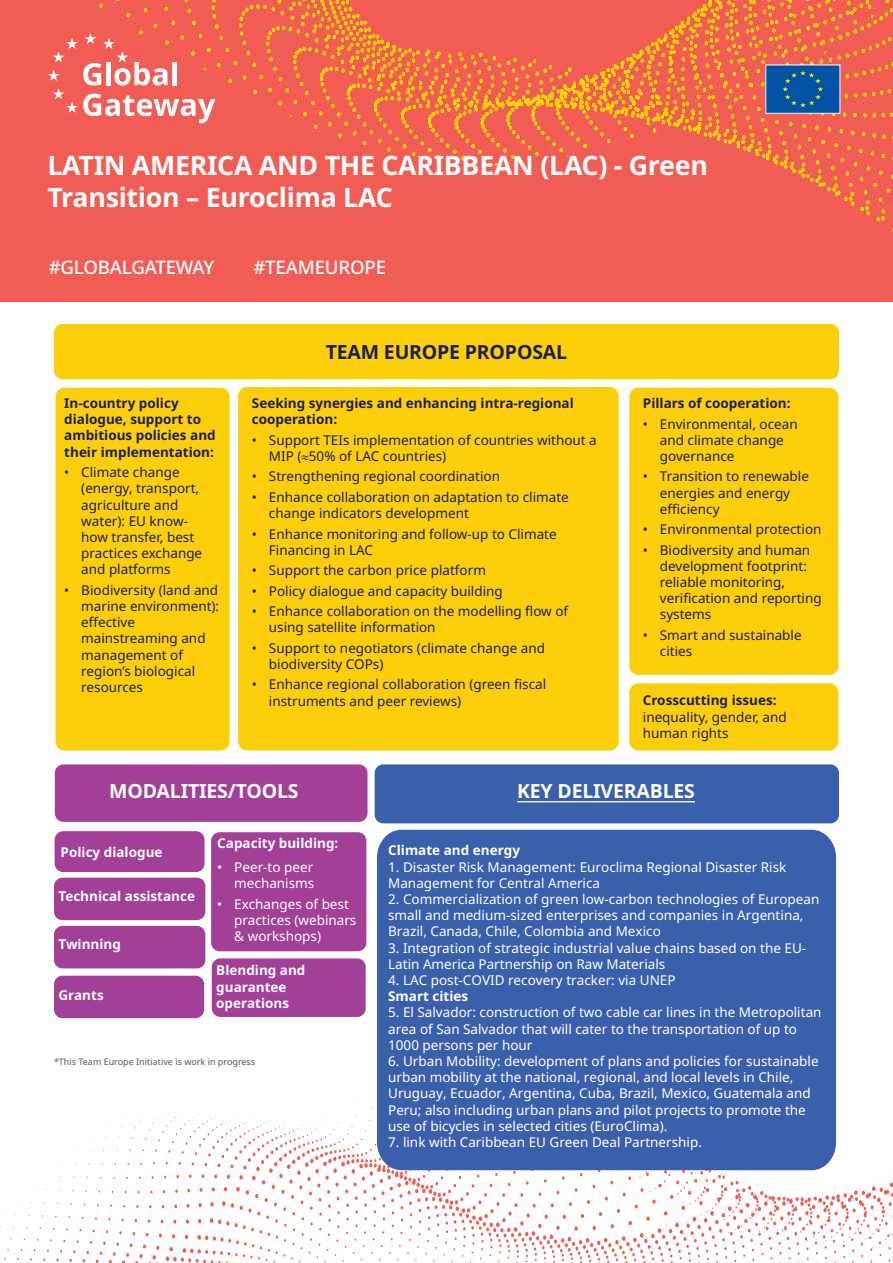
<style>
.page{position:relative;width:893px;height:1263px;background:#fff}
.page>*{position:absolute;margin:0;border:0;box-sizing:border-box;transform-origin:0 0}
.t1{font:700 26.7px/32.1px "Noto Sans";letter-spacing:-.01em;color:#fff}
.t2{font:700 19.5px "Noto Sans";letter-spacing:-.01em;color:#fff}
.t3{font:700 19.5px "Noto Sans";letter-spacing:-.01em;color:#1c1e57}
.t4{font:500 18.6px "Noto Sans";letter-spacing:-.01em;color:#fff}
.t5{font:13.5px/16.2px "Noto Sans";color:#1c1e57}
.t6{font:13.5px/16.2px "Noto Sans";color:#fff}
.t7{font:700 13.5px/16.2px "Noto Sans";color:#1c1e57}
.t8{font:700 13.5px/16.2px "Noto Sans";color:#fff}
.t9{font:9px "Noto Sans";color:#57585a}
</style>
<div class="page">
<div style="left:0;top:0;width:893px;height:302px;background:#f15d55"></div>
<svg style="left:99px;top:0;width:794px;height:232px"></svg>
<svg style="left:48px;top:33px;width:167px;height:90px"></svg>
<svg style="left:0;top:1029px;width:893px;height:234px"></svg>
<div style="left:54px;top:324px;width:785px;height:55px;background:#fccf0a;border-radius:9px"></div>
<div style="left:55px;top:764px;width:312px;height:58px;background:#a23f97;border-radius:9px"></div>
<div style="left:375px;top:764px;width:464px;height:59px;background:#3a60ac;border-radius:9px"></div>
<hr style="left:517px;top:801px;width:178px;height:1px;background:#fff">
<div style="left:377px;top:830px;width:459px;height:340px;background:#3a60ac"></div>
<div style="left:55px;top:831px;width:150px;height:41px;background:#a23f97;border-radius:9px"></div>
<div style="left:54px;top:878px;width:151px;height:42px;background:#a23f97;border-radius:9px"></div>
<div style="left:212px;top:958px;width:154px;height:59px;background:#a23f97;border-radius:9px"></div>
<div style="left:54px;top:926px;width:151px;height:42px;background:#a23f97;border-radius:9px"></div>
<div style="left:54px;top:976px;width:150px;height:42px;background:#a23f97;border-radius:9px"></div>
<div style="left:211px;top:832px;width:155px;height:119px;background:#a23f97;border-radius:9px"></div>
<div style="left:55px;top:388px;width:175px;height:362px;background:#fccf0a;border-radius:9px"></div>
<div style="left:629px;top:388px;width:209px;height:287px;background:#fccf0a;border-radius:9px"></div>
<div style="left:629px;top:683px;width:209px;height:67px;background:#fccf0a;border-radius:9px"></div>
<div style="left:238px;top:387px;width:381px;height:363px;background:#fccf0a;border-radius:9px"></div>
<div style="left:766px;top:65px;width:74px;height:48px;background:#0353a5"></div>
<svg style="left:782px;top:71px;width:41px;height:36px"></svg>
<div style="left:765px;top:65px;width:75px;height:49px;border:1px solid #fff"></div>
<h1 class="t1" style="left:47px;top:150px;width:662px">LATIN AMERICA AND THE CARIBBEAN (LAC) - Green<br>Transition – Euroclima LAC</h1>
<h3 class="t4" style="left:49px;top:254px;width:167px">#GLOBALGATEWAY</h3>
<h3 class="t4" style="left:253px;top:254px;width:134px">#TEAMEUROPE</h3>
<p class="t7" style="left:64px;top:395px;width:153px">In-country policy dialogue, support to ambitious policies and their implementation:</p>
<p class="t5" style="left:81px;top:464px;width:122px;text-indent:-17px">• Climate change (energy, transport, agriculture and water): EU know&shy;how transfer, best practices exchange and platforms</p>
<p class="t5" style="left:81px;top:582px;width:139px;text-indent:-17px">• Biodiversity (land and marine environment): effective mainstreaming and management of region’s biological resources</p>
<h2 class="t3" style="left:326px;top:341px;width:243px">TEAM EUROPE PROPOSAL</h2>
<p class="t7" style="left:252px;top:395px;width:323px">Seeking synergies and enhancing intra-regional cooperation:</p>
<p class="t5" style="left:269px;top:432px;width:329px;text-indent:-17px">• Support TEIs implementation of countries without a<br>MIP (≈50% of LAC countries)</p>
<p class="t5" style="left:252px;top:469px;width:250px">• Strengthening regional coordination</p>
<p class="t5" style="left:269px;top:489px;width:301px;text-indent:-17px">• Enhance collaboration on adaptation to climate change indicators development</p>
<p class="t5" style="left:269px;top:526px;width:289px;text-indent:-17px">• Enhance monitoring and follow-up to Climate<br>Financing in LAC</p>
<p class="t5" style="left:252px;top:562px;width:235px">• Support the carbon price platform</p>
<p class="t5" style="left:252px;top:583px;width:252px">• Policy dialogue and capacity building</p>
<p class="t5" style="left:269px;top:603px;width:301px;text-indent:-17px">• Enhance collaboration on the modelling flow of using satellite information</p>
<p class="t5" style="left:269px;top:640px;width:278px;text-indent:-17px">• Support to negotiators (climate change and biodiversity COPs)</p>
<p class="t5" style="left:269px;top:677px;width:279px;text-indent:-17px">• Enhance regional collaboration (green fiscal instruments and peer reviews)</p>
<p class="t7" style="left:643px;top:395px;width:149px">Pillars of cooperation:</p>
<p class="t5" style="left:660px;top:416px;width:139px;text-indent:-17px">• Environmental, ocean and climate change governance</p>
<p class="t5" style="left:660px;top:469px;width:151px;text-indent:-17px">• Transition to renewable energies and energy efficiency</p>
<p class="t5" style="left:643px;top:521px;width:180px">• Environmental protection</p>
<p class="t5" style="left:660px;top:542px;width:163px;text-indent:-17px">• Biodiversity and human development footprint: reliable monitoring, verification and reporting systems</p>
<p class="t5" style="left:660px;top:627px;width:143px;text-indent:-17px">• Smart and sustainable cities</p>
<p class="t7" style="left:643px;top:693px;width:135px">Crosscutting issues:</p>
<p class="t5" style="left:643px;top:709px;width:145px">inequality, gender, and human rights</p>
<h2 class="t2" style="left:109px;top:780px;width:191px">MODALITIES/TOOLS</h2>
<h2 class="t2" style="left:517px;top:780px;width:179px">KEY DELIVERABLES</h2>
<p class="t8" style="left:61px;top:844px;width:103px">Policy dialogue</p>
<p class="t8" style="left:58px;top:888px;width:138px">Technical assistance</p>
<p class="t8" style="left:58px;top:936px;width:64px">Twinning</p>
<p class="t8" style="left:58px;top:987px;width:47px">Grants</p>
<p class="t8" style="left:217px;top:835px;width:123px">Capacity building:</p>
<p class="t6" style="left:217px;top:859px;width:99px;text-align:right">• Peer-to peer mechanisms</p>
<p class="t6" style="left:234px;top:896px;width:124px;text-indent:-17px">• Exchanges of best practices (webinars &amp; workshops)</p>
<p class="t8" style="left:216px;top:963px;width:91px">Blending and guarantee operations</p>
<p class="t9" style="left:54px;top:1056px;width:203px">*This Team Europe Initiative is work in progress</p>
<p class="t8" style="left:388px;top:843px;width:133px">Climate and energy</p>
<p class="t6" style="left:388px;top:859px;width:400px">1. Disaster Risk Management: Euroclima Regional Disaster Risk<br>Management for Central America</p>
<p class="t6" style="left:388px;top:891px;width:433px">2. Commercialization of green low-carbon technologies of European small and medium-sized enterprises and companies in Argentina,<br>Brazil, Canada, Chile, Colombia and Mexico</p>
<p class="t6" style="left:388px;top:940px;width:420px">3. Integration of strategic industrial value chains based on the EU-<br>Latin America Partnership on Raw Materials</p>
<p class="t6" style="left:388px;top:972px;width:289px">4. LAC post-COVID recovery tracker: via UNEP</p>
<p class="t8" style="left:388px;top:988px;width:82px">Smart cities</p>
<p class="t6" style="left:388px;top:1005px;width:435px">5. El Salvador: construction of two cable car lines in the Metropolitan area of San Salvador that will cater to the transportation of up to<br>1000 persons per hour</p>
<p class="t6" style="left:388px;top:1053px;width:432px">6. Urban Mobility: development of plans and policies for sustainable urban mobility at the national, regional, and local levels in Chile, Uruguay, Ecuador, Argentina, Cuba, Brazil, Mexico, Guatemala and Peru; also including urban plans and pilot projects to promote the use of bicycles in selected cities (EuroClima).</p>
<p class="t6" style="left:388px;top:1134px;width:315px">7. link with Caribbean EU Green Deal Partnership.</p>
</div>
